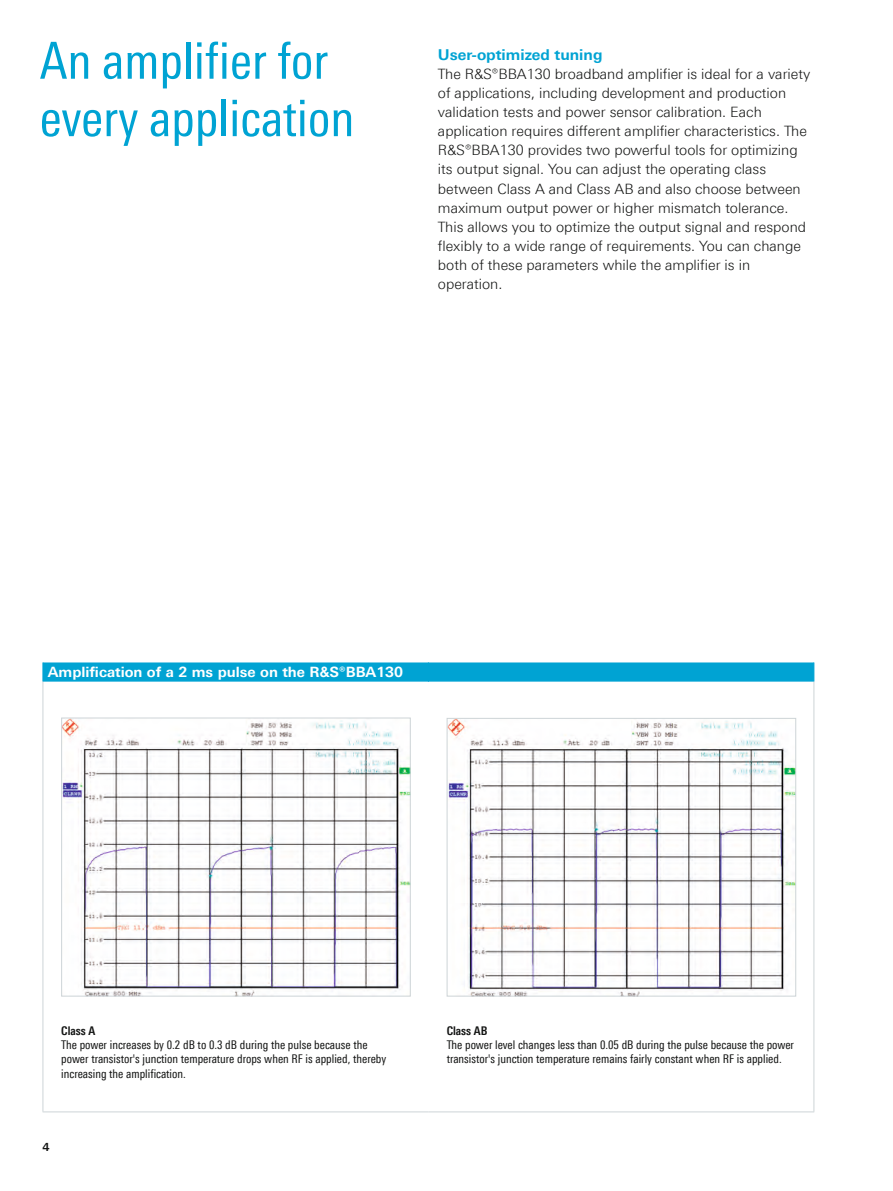
<style>
.page{position:relative;width:893px;height:1191px;background:#fff}
.page>*{position:absolute;margin:0;border:0;box-sizing:border-box;transform-origin:0 0}
.t1{font:51px/57.4px "Linotype Univers 420 Cn";color:#00a3d3}
.t2{font:700 15px "Linotype Univers 630";color:#00a3d3}
.t3{font:300 14.25px/19.2px "Linotype Univers 330";color:#131413}
.t4{font:700 14.25px "Linotype Univers 630";color:#fff}
.t5{font:12px/14.2px "Linotype Univers 420 Cn";color:#131413}
.t6{font:700 12px "Linotype Univers 620 Cn";color:#131413}
.t7{font:700 11.25px "Linotype Univers 630";color:#131413}
</style>
<div class="page">
<div style="left:43px;top:662px;width:772px;height:19px;background:#00a3d3"></div>
<hr style="left:43px;top:681px;width:1px;height:430px;background:#cdd4d7">
<hr style="left:814px;top:681px;width:1px;height:430px;background:#cdd4d7">
<hr style="left:43px;top:1111px;width:385px;height:1px;background:#cdd4d7">
<hr style="left:428px;top:1111px;width:386px;height:1px;background:#cdd4d7">
<img style="left:63px;top:719px;width:346px;height:275px">
<div style="left:61px;top:717px;width:350px;height:279px;border:1px solid #cdd4d7"></div>
<img style="left:449px;top:720px;width:345px;height:274px">
<div style="left:447px;top:718px;width:349px;height:278px;border:1px solid #cdd4d7"></div>
<h1 class="t1" style="left:40px;top:32px;width:316px">An amplifier for every application</h1>
<p class="t2" style="left:438px;top:45px;width:166px">User-optimized tuning</p>
<p class="t3" style="left:438px;top:64px;width:374px">The R&amp;S®BBA130 broadband amplifier is ideal for a variety of applications, including development and production validation tests and power sensor calibration. Each application requires different amplifier characteristics. The R&amp;S®BBA130 provides two powerful tools for optimizing its output signal. You can adjust the operating class between Class A and Class AB and also choose -between maximum output power or higher mismatch tolerance.<br>This allows you to optimize the output signal and respond flexibly to a wide range of requirements. You can change both of these parameters while the amplifier is in operation.</p>
<p class="t4" style="left:48px;top:663px;width:357px">Amplification of a 2 ms pulse on the R&amp;S®BBA130</p>
<p class="t6" style="left:61px;top:1023px;width:36px">Class A</p>
<p class="t5" style="left:61px;top:1037px;width:326px">The power increases by 0.2 dB to 0.3 dB during the pulse because the power transistor's junction temperature drops when RF is applied, thereby increasing the amplification.</p>
<p class="t7" style="left:43px;top:1139px;width:9px">4</p>
<p class="t6" style="left:447px;top:1023px;width:42px">Class AB</p>
<p class="t5" style="left:447px;top:1037px;width:349px">The power level changes less than 0.05 dB during the pulse because the power transistor's junction temperature remains fairly constant when RF is applied.</p>
</div>
